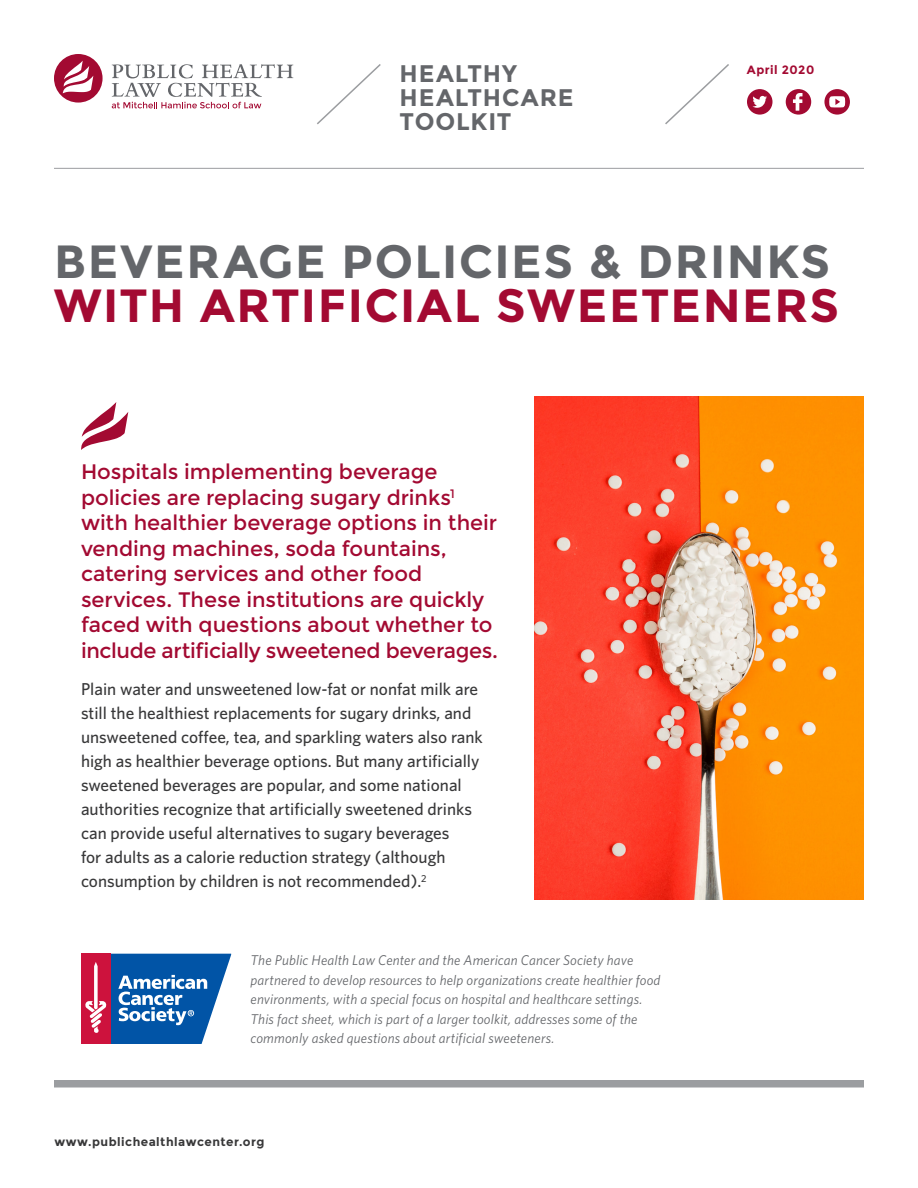
<style>
.page{position:relative;width:918px;height:1188px;background:#fff}
.page>*{position:absolute;margin:0;border:0;box-sizing:border-box;transform-origin:0 0}
.title_gray__30_point{font:700 46.5px/43.5px "Montserrat";letter-spacing:.035em;color:#a30a32}
.resource_topic{font:700 24px/24px "Montserrat";letter-spacing:.04em;color:#64666a}
.SH_level_1__intro{font:21px/25.5px "Montserrat";letter-spacing:-.005em;color:#a30a32}
.body{font:500 17.25px/24px "Whitney";color:#383839}
.page_1_blurb{font:italic 14.1px/19.6px "Whitney";letter-spacing:.01em;color:#64666a}
.t1{font:700 12px "Montserrat";letter-spacing:.04em;color:#383839}
.t2{font:700 12px "Montserrat";letter-spacing:.04em;color:#a30a32}
.s1{color:#64666a}
</style>
<div class="page">
<hr style="left:54px;top:168px;width:810px;height:1px;background:#9b9da0">
<svg style="left:317px;top:64px;width:64px;height:61px"></svg>
<svg style="left:665px;top:64px;width:64px;height:61px"></svg>
<div style="left:54px;top:1080px;width:810px;height:8px;background:#9b9da0"></div>
<svg style="left:81px;top:402px;width:47px;height:48px"></svg>
<svg style="left:786px;top:89px;width:25px;height:26px"></svg>
<svg style="left:747px;top:89px;width:25px;height:26px"></svg>
<svg style="left:824px;top:89px;width:26px;height:26px"></svg>
<img style="left:534px;top:396px;width:330px;height:504px">
<svg style="left:54px;top:54px;width:49px;height:49px"></svg>
<svg style="left:112px;top:64px;width:181px;height:44px"></svg>
<div style="left:81px;top:954px;width:30px;height:90px;background:#cd123d"></div>
<svg style="left:85px;top:954px;width:146px;height:90px"></svg>
<p class="resource_topic" style="left:400px;top:61px;width:176px">HEALTHY<br>HEALTHCARE<br>TOOLKIT</p>
<p class="t2" style="left:747px;top:62px;width:69px">April 2020</p>
<p class="title_gray__30_point" style="left:54px;top:240px;width:787px"><span class="s1">BEVERAGE POLICIES &amp; DRINKS<br></span>WITH ARTIFICIAL SWEETENERS</p>
<p class="SH_level_1__intro" style="left:81px;top:459px;width:419px">Hospitals implementing beverage policies are replacing sugary drinks<sup>1 </sup>with healthier beverage options in their vending machines, soda fountains, catering services and other food services. These institutions are quickly faced with questions about whether to include artificially sweetened beverages.</p>
<p class="body" style="left:81px;top:677px;width:403px">Plain water and unsweetened low-fat or nonfat milk are still the healthiest replacements for sugary drinks, and unsweetened coffee, tea, and sparkling waters also rank high as healthier beverage options. But many artificially sweetened beverages are popular, and some national authorities recognize that artificially sweetened drinks can provide useful alternatives to sugary beverages<br>for adults as a calorie reduction strategy (although consumption by children is not recommended).<sup>2</sup></p>
<p class="page_1_blurb" style="left:251px;top:950px;width:412px">The Public Health Law Center and the American Cancer Society have partnered to develop resources to help organizations create healthier food environments, with a special focus on hospital and healthcare settings.<br>This fact sheet, which is part of a larger toolkit, addresses some of the commonly asked questions about artificial sweeteners.</p>
<p class="t1" style="left:55px;top:1134px;width:212px">www.publichealthlawcenter.org</p>
</div>
